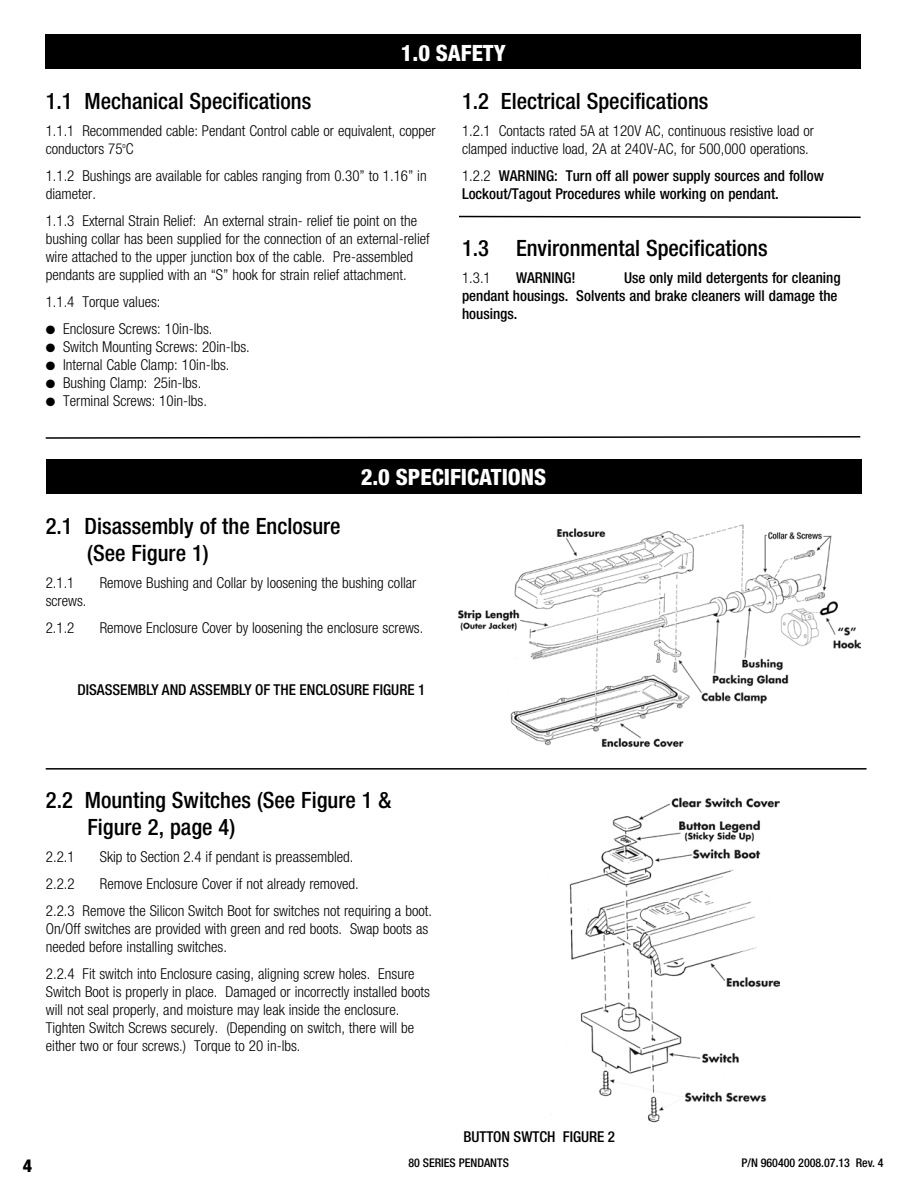
<style>
.page{position:relative;width:918px;height:1188px;background:#fff}
.page>*{position:absolute;margin:0;border:0;box-sizing:border-box;transform-origin:0 0}
.t1{font:500 condensed 22.5px/27px "Helvetica Neue LT";color:#000}
.t2{font:800 condensed 22.5px "Helvetica Neue LT";color:#fff}
.t3{font:800 condensed 18px "Helvetica Neue LT";color:#000}
.t4{font:300 condensed 15px/18px "Helvetica Neue LT";color:#000}
.t5{font:500 condensed 15px/18px "Helvetica Neue LT";color:#000}
.t6{font:500 condensed 12px "Helvetica Neue LT";color:#000}
.s1{font-weight:300}
</style>
<div class="page">
<svg style="left:45px;top:436px;width:816px;height:3px"></svg>
<div style="left:46px;top:35px;width:815px;height:34px;background:#000"></div>
<div style="left:46px;top:459px;width:815px;height:34px;background:#000"></div>
<img style="left:459px;top:524px;width:402px;height:224px">
<img style="left:551px;top:797px;width:229px;height:326px">
<svg style="left:459px;top:215px;width:402px;height:3px"></svg>
<hr style="left:46px;top:768px;width:821px;height:2px;background:#000">
<h1 class="t2" style="left:401px;top:39px;width:107px">1.0 SAFETY</h1>
<h1 class="t1" style="left:46px;top:88px;width:267px">1.1 Mechanical Specifications</h1>
<p class="t4" style="left:46px;top:122px;width:392px">1.1.1 Recommended cable: Pendant Control cable or equivalent, copper conductors 75<sup>o</sup>C</p>
<p class="t4" style="left:46px;top:167px;width:383px">1.1.2 Bushings are available for cables ranging from 0.30” to 1.16” in diameter.</p>
<p class="t4" style="left:46px;top:212px;width:386px">1.1.3 External Strain Relief: An external strain- relief tie point on the bushing collar has been supplied for the connection of an external-relief wire attached to the upper junction box of the cable. Pre-assembled pendants are supplied with an “S” hook for strain relief attachment.</p>
<p class="t4" style="left:46px;top:293px;width:116px">1.1.4 Torque values:</p>
<p class="t4" style="left:46px;top:320px;width:168px">● Enclosure Screws: 10in-lbs.</p>
<p class="t4" style="left:46px;top:338px;width:206px">● Switch Mounting Screws: 20in-lbs.</p>
<p class="t4" style="left:46px;top:356px;width:185px">● Internal Cable Clamp: 10in-lbs.</p>
<p class="t4" style="left:46px;top:374px;width:157px">● Bushing Clamp: 25in-lbs.</p>
<p class="t4" style="left:46px;top:392px;width:163px">● Terminal Screws: 10in-lbs.</p>
<h1 class="t1" style="left:462px;top:88px;width:248px">1.2 Electrical Specifications</h1>
<p class="t4" style="left:462px;top:122px;width:353px">1.2.1 Contacts rated 5A at 120V AC, continuous resistive load or clamped inductive load, 2A at 240V-AC, for 500,000 operations.</p>
<p class="t5" style="left:462px;top:167px;width:56px"><span class="s1">1.2.2</span> WARNIN</p>
<p class="t5" style="left:462px;top:167px;width:364px;text-indent:84px">G: Turn off all power supply sources and follow<br>Lockout/Tagout Procedures while working on pendant.</p>
<h1 class="t1" style="left:462px;top:235px;width:307px">1.3 Environmental Specifications</h1>
<p class="t4" style="left:462px;top:269px;width:30px">1.3.1</p>
<p class="t5" style="left:516px;top:269px;width:20px">WARNIN</p>
<p class="t5" style="left:564px;top:269px;width:14px">G!</p>
<p class="t5" style="left:462px;top:269px;width:380px;text-indent:162px">Use only mild detergents for cleaning pendant housings. Solvents and brake cleaners will damage the housings.</p>
<h1 class="t2" style="left:361px;top:463px;width:59px">2.0 SPECI</h1>
<h1 class="t2" style="left:450px;top:463px;width:22px">FICATION</h1>
<h1 class="t2" style="left:534px;top:463px;width:14px">S</h1>
<h1 class="t1" style="left:87px;top:512px;width:255px;text-indent:-42px">2.1 Disassembly of the Enclosure (See Figure 1)</h1>
<p class="t4" style="left:46px;top:574px;width:30px">2.1.1</p>
<p class="t4" style="left:100px;top:574px;width:318px">Remove Bushing and Collar by loosening the bushing collar</p>
<p class="t4" style="left:46px;top:587px;width:42px;line-height:27px">screws.<br>2.1.2</p>
<p class="t4" style="left:100px;top:619px;width:325px">Remove Enclosure Cover by loosening the enclosure screws.</p>
<p class="t5" style="left:77px;top:680px;width:8px">DISASSE</p>
<p class="t5" style="left:127px;top:680px;width:44px">MBLY AND</p>
<p class="t5" style="left:190px;top:680px;width:9px">ASSE</p>
<p class="t5" style="left:220px;top:680px;width:207px">MBLY OF THE ENCLOSURE FIGURE 1</p>
<h1 class="t1" style="left:87px;top:787px;width:305px;text-indent:-42px">2.2 Mounting Switches (See Figure 1 &amp;<br>Figure 2, page 4)</h1>
<p class="t4" style="left:46px;top:848px;width:30px">2.2.1</p>
<p class="t4" style="left:100px;top:848px;width:255px">Skip to Section 2.4 if pendant is preassembled.</p>
<p class="t4" style="left:46px;top:875px;width:30px">2.2.2</p>
<p class="t4" style="left:46px;top:871px;width:388px;line-height:27px;text-indent:54px">Remove Enclosure Cover if not already removed.<br>2.2.3 Remove the Silicon Switch Boot for switches not requiring a boot.</p>
<p class="t4" style="left:46px;top:920px;width:384px">On/Off switches are provided with green and red boots. Swap boots as needed before installing switches.</p>
<p class="t4" style="left:46px;top:965px;width:386px">2.2.4 Fit switch into Enclosure casing, aligning screw holes. Ensure Switch Boot is properly in place. Damaged or incorrectly installed boots will not seal properly, and moisture may leak inside the enclosure.<br>Tighten Switch Screws securely. (Depending on switch, there will be either two or four screws.) Torque to 20 in-lbs.</p>
<p class="t5" style="left:463px;top:1127px;width:153px">BUTTON SWTCH FIGURE 2</p>
<p class="t3" style="left:23px;top:1154px;width:11px">4</p>
<p class="t6" style="left:408px;top:1156px;width:102px">80 Series pendants</p>
<p class="t6" style="left:741px;top:1156px;width:144px">P/N 960400 2008.07.13 Rev. 4</p>
</div>
